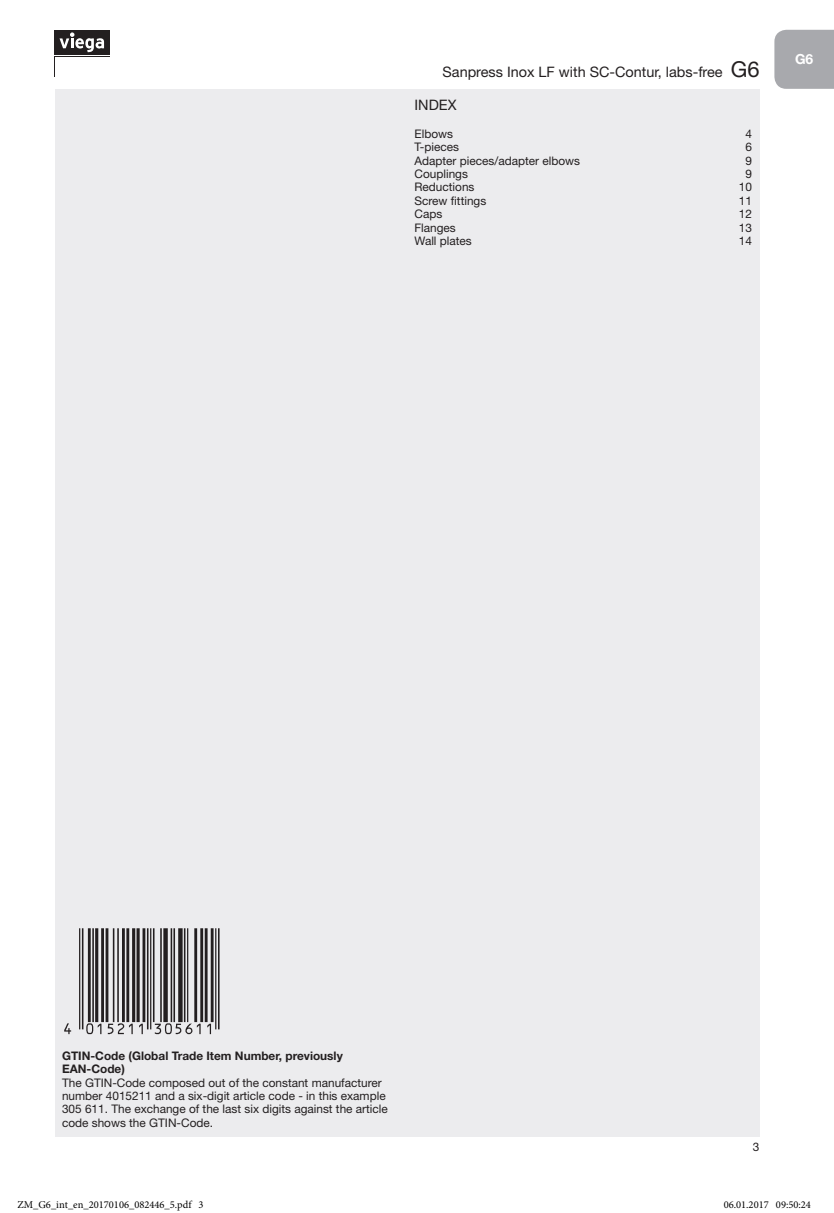
<style>
.page{position:relative;width:834px;height:1213px;background:#fff}
.page>*{position:absolute;margin:0;border:0;box-sizing:border-box;transform-origin:0 0}
.t1{font:14.35px "Viega Helvetica Neue";color:#231f20}
.t2{font:700 13.83px "Viega Helvetica Neue";color:#fff}
.t3{font:11.9px/13.5px "Viega Helvetica Neue";color:#231f20}
.t4{font:700 11.9px/13.5px "Viega Helvetica Neue";color:#231f20}
.t5{font:10.5px "Minion Pro";color:#000}
.s1{font-size:21.88px}
</style>
<div class="page">
<div style="left:55px;top:89px;width:704px;height:1047px;background:#ececee"></div>
<div style="left:55px;top:30px;width:55px;height:24px;background:#231f20"></div>
<svg style="left:59px;top:32px;width:45px;height:20px"></svg>
<svg style="left:55px;top:56px;width:55px;height:1px"></svg>
<img style="left:64px;top:928px;width:156px;height:107px">
<div style="left:774px;top:30px;width:59px;height:59px;background:#a8a9ad"></div>
<p class="t1" style="left:442px;top:63px;width:318px">Sanpress Inox LF with SC-Contur, labs-free <span class="s1">G6</span></p>
<p class="t1" style="left:414px;top:96px;width:15px">Index</p>
<p class="t3" style="left:414px;top:126px;width:40px">Elbows</p>
<p class="t3" style="left:745px;top:126px;width:8px">4</p>
<p class="t3" style="left:414px;top:140px;width:46px">T-pieces</p>
<p class="t3" style="left:745px;top:140px;width:8px">6</p>
<p class="t3" style="left:414px;top:153px;width:167px">Adapter pieces/adapter elbows</p>
<p class="t3" style="left:745px;top:153px;width:8px">9</p>
<p class="t3" style="left:414px;top:167px;width:55px">Couplings</p>
<p class="t3" style="left:745px;top:167px;width:8px">9</p>
<p class="t3" style="left:414px;top:180px;width:61px">Reductions</p>
<p class="t3" style="left:738px;top:180px;width:15px">10</p>
<p class="t3" style="left:414px;top:193px;width:73px">Screw fittings</p>
<p class="t3" style="left:738px;top:193px;width:15px">11</p>
<p class="t3" style="left:414px;top:207px;width:29px">Caps</p>
<p class="t3" style="left:738px;top:207px;width:15px">12</p>
<p class="t3" style="left:414px;top:220px;width:43px">Flanges</p>
<p class="t3" style="left:738px;top:220px;width:15px">13</p>
<p class="t3" style="left:414px;top:234px;width:59px">Wall plates</p>
<p class="t3" style="left:738px;top:234px;width:15px">14</p>
<p class="t2" style="left:794px;top:51px;width:20px">G6</p>
<p class="t4" style="left:62px;top:1048px;width:282px">GTIN-Code (Global Trade Item Number, previously<br>EAN-Code)</p>
<p class="t3" style="left:62px;top:1075px;width:327px">The GTIN-Code composed out of the constant manufacturer number 4015211 and a six-digit article code - in this example 305 611. The exchange of the last six digits against the article code shows the GTIN-Code.</p>
<p class="t3" style="left:752px;top:1139px;width:8px">3</p>
<p class="t5" style="left:18px;top:1196px;width:188px">ZM_G6_int_en_20170106_082446_5.pdf 3</p>
<p class="t5" style="left:723px;top:1196px;width:89px">06.01.2017 09:50:24</p>
</div>
